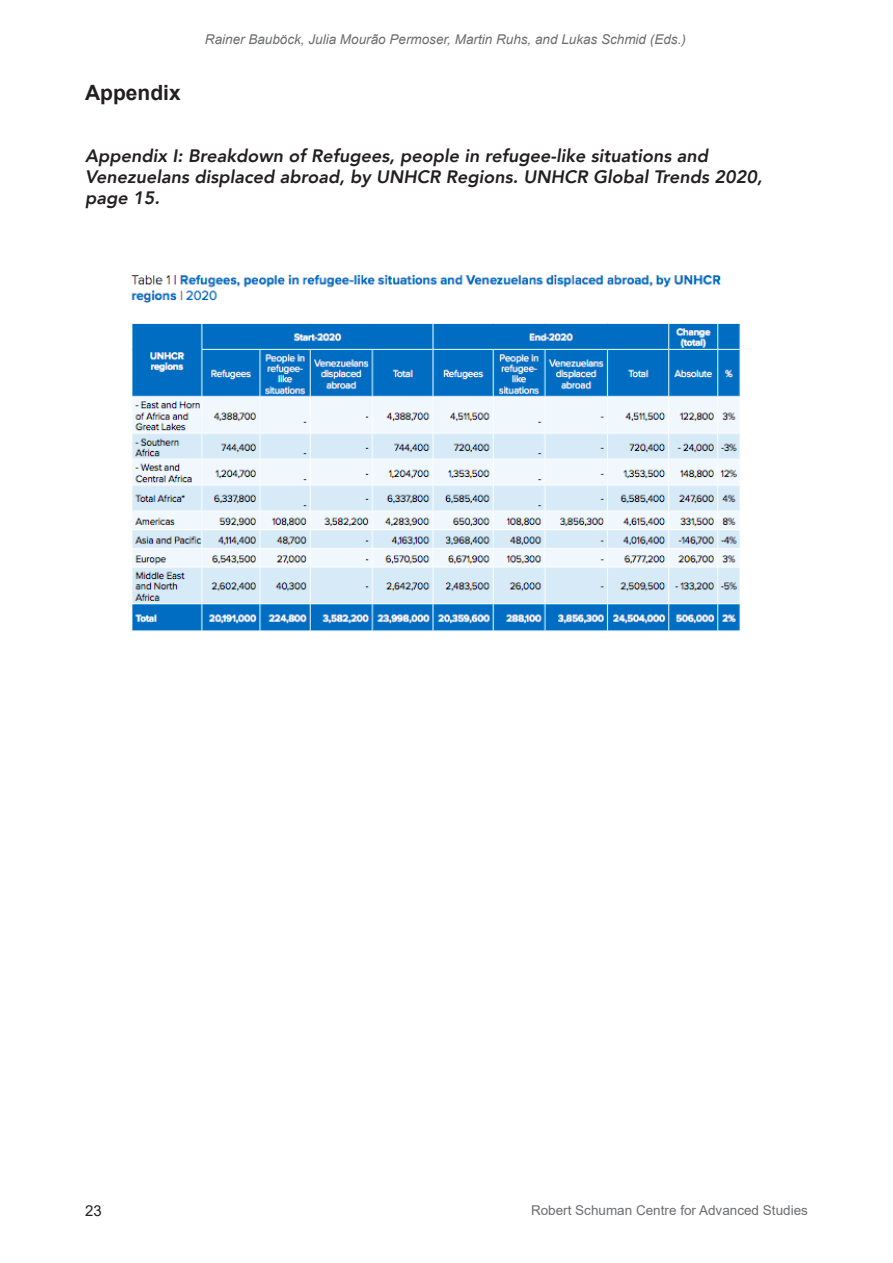
<style>
.page{position:relative;width:893px;height:1263px;background:#fff}
.page>*{position:absolute;margin:0;border:0;box-sizing:border-box;transform-origin:0 0}
.Heading_1{font:700 21px "Arial";color:#231f20}
.Heading_2{font:italic 800 18px/21px "Avenir";color:#231f20}
.t1{font:15px "Arial";color:#231f20}
.t2{font:italic 13.5px "Arial";color:#6c6d70}
.t3{font:13.5px "Arial";color:#6c6d70}
</style>
<div class="page">
<img style="left:131px;top:274px;width:610px;height:358px">
<p class="Heading_1" style="left:85px;top:78px;width:97px">Appendix</p>
<p class="t2" style="left:205px;top:30px;width:482px">Rainer Bauböck, Julia Mourão Permoser, Martin Ruhs, and Lukas Schmid (Eds.)</p>
<p class="Heading_2" style="left:85px;top:146px;width:679px">Appendix I: Breakdown of Refugees, people in refugee-like situations and<br>Venezuelans displaced abroad, by UNHCR Regions. UNHCR Global Trends 2020, page 15.</p>
<p class="t1" style="left:85px;top:1200px;width:18px">23</p>
<p class="t3" style="left:531px;top:1201px;width:278px">Robert Schuman Centre for Advanced Studies</p>
</div>
